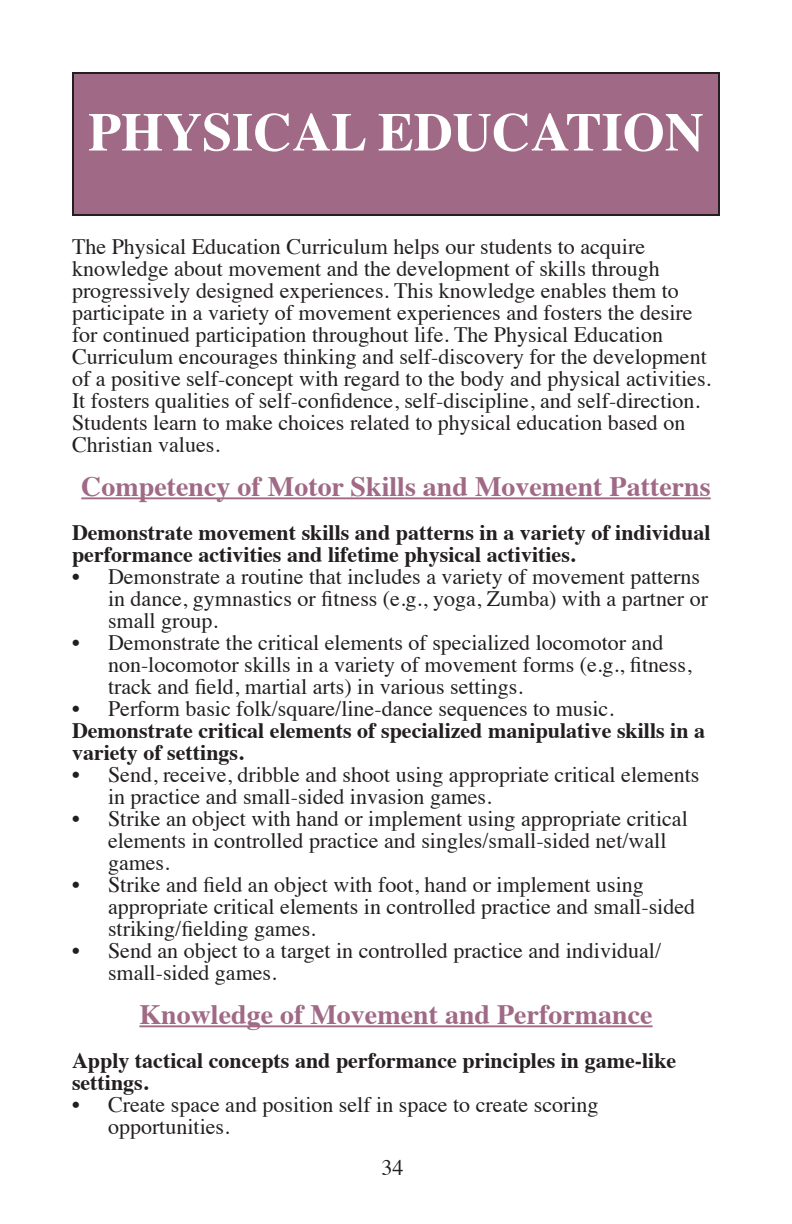
<style>
.page{position:relative;width:792px;height:1224px;background:#fff}
.page>*{position:absolute;margin:0;border:0;box-sizing:border-box;transform-origin:0 0}
.t1{font:700 54px "Times";color:#fff}
.t2{font:700 28px "Times";color:#a06a86}
.t3{font:22px/22px "Times";color:#231f20}
.t4{font:700 22px/22px "Times";color:#231f20}
</style>
<div class="page">
<hr style="left:81px;top:497px;width:630px;height:2px;background:#a06a86">
<hr style="left:139px;top:1025px;width:514px;height:2px;background:#a06a86">
<div style="left:73px;top:73px;width:646px;height:142px;background:#a06a86"></div>
<div style="left:72px;top:72px;width:648px;height:144px;border:2px solid #231f20"></div>
<p class="t1" style="left:88px;top:81px;width:617px">PHYSICAL EDUCATION</p>
<p class="t3" style="left:72px;top:234px;width:641px">The Physical Education Curriculum helps our students to acquire knowledge about movement and the development of skills through progressively designed experiences. This knowledge enables them to participate in a variety of movement experiences and fosters the desire for continued participation throughout life. The Physical Education Curriculum encourages thinking and self-discovery for the development of a positive self-concept with regard to the body and physical activities.<br>It fosters qualities of self-confidence, self-discipline, and self-direction.<br>Students learn to make choices related to physical education based on Christian values.</p>
<p class="t2" style="left:81px;top:460px;width:631px">Competency of Motor Skills and Movement Patterns</p>
<p class="t4" style="left:72px;top:520px;width:640px">Demonstrate movement skills and patterns in a variety of individual performance activities and lifetime physical activities.</p>
<p class="t3" style="left:108px;top:564px;width:602px;text-indent:-36px">• Demonstrate a routine that includes a variety of movement patterns in dance, gymnastics or fitness (e.g., yoga, Zumba) with a partner or small group.</p>
<p class="t3" style="left:108px;top:630px;width:585px;text-indent:-36px">• Demonstrate the critical elements of specialized locomotor and non-locomotor skills in a variety of movement forms (e.g., fitness, track and field, martial arts) in various settings.</p>
<p class="t3" style="left:72px;top:696px;width:543px">• Perform basic folk/square/line-dance sequences to music.</p>
<p class="t4" style="left:72px;top:718px;width:635px">Demonstrate critical elements of specialized manipulative skills in a variety of settings.</p>
<p class="t3" style="left:108px;top:762px;width:593px;text-indent:-36px">• Send, receive, dribble and shoot using appropriate critical elements in practice and small-sided invasion games.</p>
<p class="t3" style="left:108px;top:806px;width:581px;text-indent:-36px">• Strike an object with hand or implement using appropriate critical elements in controlled practice and singles/small-sided net/wall games.</p>
<p class="t3" style="left:108px;top:872px;width:589px;text-indent:-36px">• Strike and field an object with foot, hand or implement using appropriate critical elements in controlled practice and small-sided striking/fielding games.</p>
<p class="t3" style="left:108px;top:938px;width:555px;text-indent:-36px">• Send an object to a target in controlled practice and individual/ small-sided games.</p>
<p class="t2" style="left:139px;top:988px;width:515px">Knowledge of Movement and Performance</p>
<p class="t4" style="left:72px;top:1048px;width:606px">Apply tactical concepts and performance principles in game-like settings.</p>
<p class="t3" style="left:108px;top:1092px;width:492px;text-indent:-36px">• Create space and position self in space to create scoring opportunities.</p>
<p class="t3" style="left:382px;top:1154px;width:23px">34</p>
</div>
